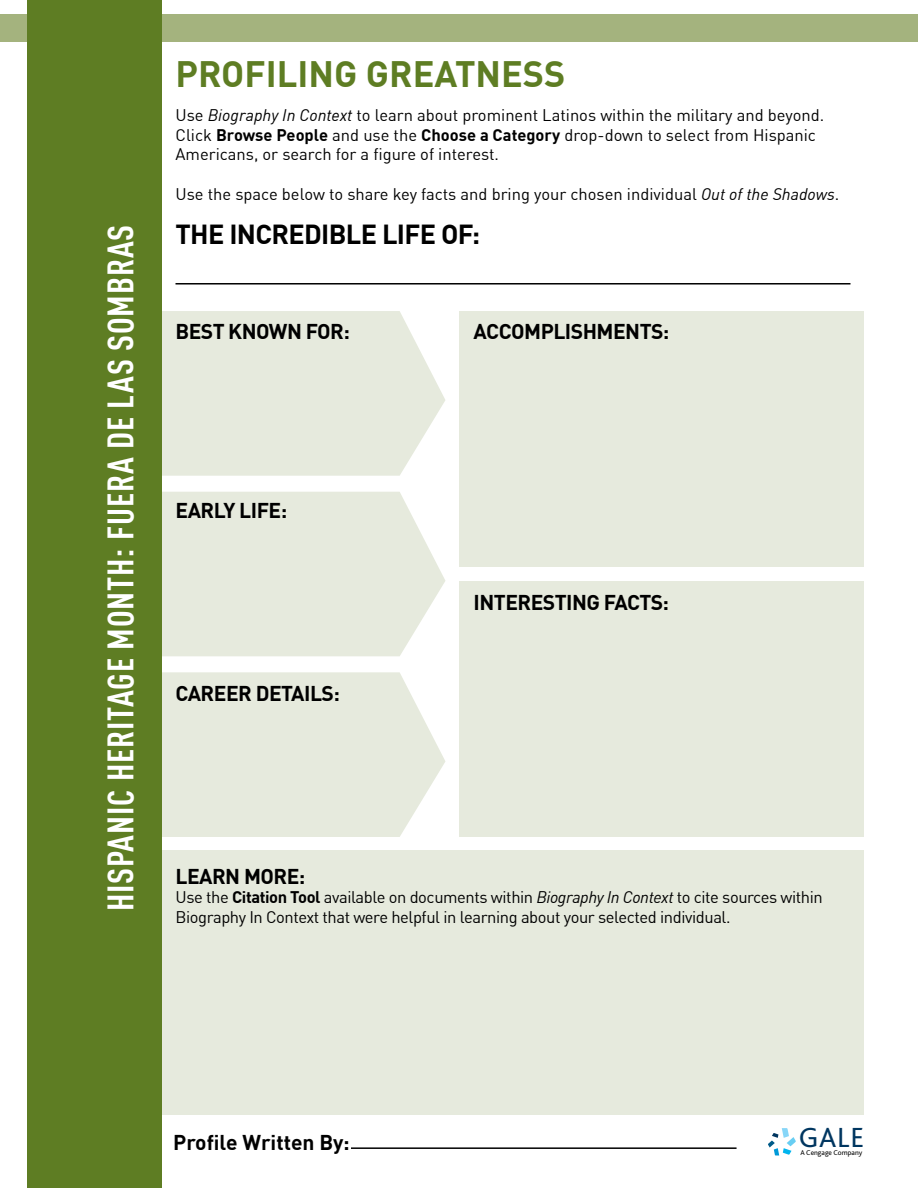
<style>
.page{position:relative;width:918px;height:1188px;background:#fff}
.page>*{position:absolute;margin:0;border:0;box-sizing:border-box;transform-origin:0 0}
.t1{font:700 condensed 36px "DIN Offc";letter-spacing:.025em;color:#fff}
.t2{font:700 36px "DIN Offc";color:#5e7d23}
.t3{font:28.95px "Bliss CENGAGE";color:#003660}
.t4{font:700 27px "DIN Offc";letter-spacing:-.025em;color:#000}
.t5{font:700 21px "DIN Offc";letter-spacing:-.025em;color:#000}
.t6{font:700 21px "DIN Offc";color:#000}
.t7{font:16.5px/19.8px "DIN Offc";letter-spacing:-.005em;color:#000}
.t8{font:16.5px/19.8px "DIN Offc";letter-spacing:-.025em;color:#000}
.t9{font:7.35px "Bliss CENGAGE";letter-spacing:.005em;color:#000}
.s1{font-family:"DIN";font-style:italic}
.s2{font-weight:700}
.s3{font-style:italic}
</style>
<div class="page">
<svg style="left:162px;top:672px;width:283px;height:165px;background:#e8ebdf"></svg>
<svg style="left:162px;top:492px;width:283px;height:164px;background:#e7ebdf"></svg>
<svg style="left:162px;top:311px;width:283px;height:165px;background:#e8ebdf"></svg>
<div style="left:0;top:14px;width:918px;height:28px;background:#a4b37e"></div>
<div style="left:27px;top:0;width:135px;height:1188px;background:#5e7d23"></div>
<hr style="left:176px;top:283px;width:674px;height:2px;background:#000">
<div style="left:162px;top:850px;width:702px;height:265px;background:#e6eadd"></div>
<div style="left:459px;top:311px;width:405px;height:256px;background:#e6eadd"></div>
<svg style="left:768px;top:1128px;width:28px;height:28px"></svg>
<hr style="left:351px;top:1147px;width:386px;height:2px;background:#000">
<div style="left:459px;top:581px;width:405px;height:256px;background:#e6eadd"></div>
<p class="t1" style="left:99px;top:911px;width:688px;rotate:-90deg">HISPANIC HERITAGE MONTH: FUERA DE LAS SOMBRAS</p>
<p class="t2" style="left:176px;top:51px;width:391px">PROFILING GREATNESS</p>
<p class="t7" style="left:176px;top:105px;width:650px">Use <span class="s1">Biography In Context</span> to learn about prominent Latinos within the military and beyond.<br>Click <span class="s2">Browse People</span> and use the <span class="s2">Choose a Category</span> drop-down to select from Hispanic<br>Americans, or search for a figure of interest.</p>
<p class="t7" style="left:176px;top:184px;width:665px">Use the space below to share key facts and bring your chosen individual <span class="s3">Out of the Shadows</span>.</p>
<h1 class="t4" style="left:176px;top:216px;width:306px">THE INCREDIBLE LIFE OF:</h1>
<h1 class="t5" style="left:176px;top:317px;width:176px">BEST KNOWN FOR:</h1>
<h1 class="t5" style="left:176px;top:497px;width:113px">EARLY LIFE:</h1>
<h1 class="t5" style="left:176px;top:679px;width:166px">CAREER DETAILS:</h1>
<h1 class="t5" style="left:474px;top:317px;width:197px">ACCOMPLISHMENTS:</h1>
<h1 class="t5" style="left:474px;top:589px;width:197px">INTERESTING FACTS:</h1>
<h1 class="t5" style="left:176px;top:862px;width:131px">LEARN MORE:</h1>
<h1 class="t8" style="left:176px;top:888px;width:649px">Use the <span class="s2">Citation Tool</span> available on documents within <span class="s3">Biography In Context</span> to cite sources within<br>Biography In Context that were helpful in learning about your selected individual.</h1>
<p class="t6" style="left:173px;top:1128px;width:178px">Profile Written By:</p>
<p class="t3" style="left:799px;top:1125px;width:67px">GALE</p>
<p class="t9" style="left:800px;top:1149px;width:63px">A Cengage Company</p>
</div>
